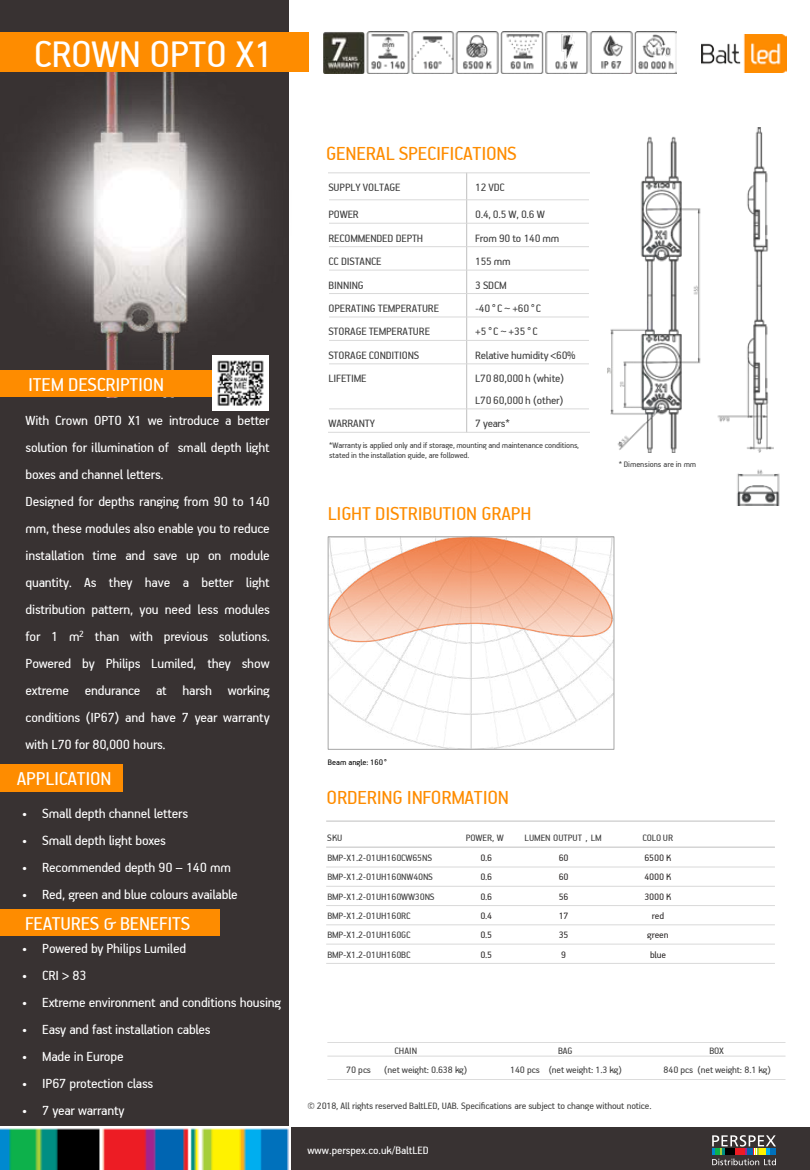
<style>
.page{position:relative;width:810px;height:1170px;background:#fff}
.page>*{position:absolute;margin:0;border:0;box-sizing:border-box;transform-origin:0 0}
.t1{font:42px "PF Handbook Pro";letter-spacing:-.01em;color:#fff}
.t2{font:21.45px "PF Handbook Pro";letter-spacing:-.01em;color:#fe8c00}
.t3{font:21.15px "PF Handbook Pro";letter-spacing:-.01em;color:#fff}
.t4{font:21px "PF Handbook Pro";letter-spacing:-.005em;color:#fff}
.t5{font:21px "PF Handbook Pro";letter-spacing:-.01em;color:#fe8c00}
.t6{font:15px/27px "PF Handbook Pro";letter-spacing:-.015em;color:#fff}
.t7{font:12px/21.6px "PF Handbook Pro";letter-spacing:-.01em;color:#404040}
.t8{font:12px "PF Handbook Pro";letter-spacing:-.005em;color:#fff}
.t9{font:10.5px "PF Handbook Pro";letter-spacing:-.01em;color:#404040}
.t10{font:10.5px "PF Handbook Pro";letter-spacing:-.015em;color:#434342}
.t11{font:10.5px "PF Handbook Pro";letter-spacing:-.01em;color:#312d2d}
.t12{font:9px/10.8px "PF Handbook Pro";letter-spacing:-.015em;color:#404040}
.t13{font:9px "PF Handbook Pro";color:#000}
</style>
<div class="page">
<div style="left:0;top:0;width:288px;height:1126px;background:#383232"></div>
<div style="left:291px;top:1128px;width:519px;height:42px;background:#383232"></div>
<div style="left:0;top:909px;width:219px;height:27px;background:#fe8c00"></div>
<div style="left:0;top:764px;width:122px;height:27px;background:#fe8c00"></div>
<hr style="left:326px;top:847px;width:449px;height:1px;background:#bfbfbf">
<hr style="left:326px;top:867px;width:449px;height:1px;background:#d9d9d9">
<hr style="left:326px;top:886px;width:449px;height:1px;background:#d9d9d9">
<hr style="left:326px;top:905px;width:449px;height:1px;background:#d9d9d9">
<hr style="left:326px;top:925px;width:449px;height:1px;background:#d9d9d9">
<hr style="left:326px;top:944px;width:449px;height:1px;background:#d9d9d9">
<hr style="left:326px;top:821px;width:449px;height:1px;background:#bfbfbf">
<hr style="left:326px;top:963px;width:449px;height:1px;background:#d9d9d9">
<hr style="left:327px;top:1056px;width:459px;height:1px;background:#d9d9d9">
<hr style="left:327px;top:1042px;width:459px;height:1px;background:#d9d9d9">
<hr style="left:327px;top:1079px;width:459px;height:1px;background:#d9d9d9">
<hr style="left:466px;top:173px;width:1px;height:259px;background:#bfbfbf">
<hr style="left:328px;top:200px;width:262px;height:1px;background:#d9d9d9">
<hr style="left:328px;top:223px;width:262px;height:1px;background:#d9d9d9">
<hr style="left:328px;top:246px;width:262px;height:1px;background:#d9d9d9">
<hr style="left:328px;top:270px;width:262px;height:1px;background:#d9d9d9">
<hr style="left:328px;top:293px;width:262px;height:1px;background:#d9d9d9">
<hr style="left:328px;top:317px;width:262px;height:1px;background:#d9d9d9">
<hr style="left:328px;top:340px;width:262px;height:1px;background:#d9d9d9">
<hr style="left:328px;top:364px;width:262px;height:1px;background:#d9d9d9">
<hr style="left:328px;top:409px;width:262px;height:1px;background:#d9d9d9">
<hr style="left:328px;top:173px;width:1px;height:259px;background:#fff">
<hr style="left:589px;top:173px;width:1px;height:259px;background:#fff">
<hr style="left:328px;top:173px;width:262px;height:1px;background:#d9d9d9">
<hr style="left:328px;top:432px;width:262px;height:1px;background:#d9d9d9">
<img style="left:608px;top:127px;width:166px;height:326px">
<img style="left:736px;top:469px;width:44px;height:36px">
<img style="left:330px;top:539px;width:282px;height:209px">
<div style="left:328px;top:537px;width:286px;height:213px;border:1px solid #a6a6a6"></div>
<img style="left:16px;top:72px;width:273px;height:325px">
<div style="left:0;top:370px;width:219px;height:27px;background:#fe8c00"></div>
<img style="left:213px;top:356px;width:55px;height:55px">
<div style="left:0;top:33px;width:308px;height:39px;background:#fe8c00"></div>
<img style="left:324px;top:31px;width:353px;height:42px">
<img style="left:702px;top:34px;width:84px;height:38px">
<svg style="left:712px;top:1135px;width:64px;height:30px"></svg>
<img style="left:0;top:1128px;width:289px;height:42px">
<h1 class="t1" style="left:34px;top:29px;width:241px">CROWN OPTO X1</h1>
<h3 class="t4" style="left:28px;top:372px;width:137px">ITEM DESCRIPTION</h3>
<p class="t6" style="left:26px;top:407px;width:246px">With Crown OPTO X1 we introduce a better solution for illumination of small depth light boxes and channel letters.<br>Designed for depths ranging from 90 to 140 mm, these modules also enable you to reduce installation time and save up on module quantity. As they have a better light distribution pattern, you need less modules for 1 m<sup>2</sup> than with previous solutions.<br>Powered by Philips Lumiled, they show extreme endurance at harsh working conditions (IP67) and have 7 year warranty with L70 for 80,000 hours.</p>
<h3 class="t3" style="left:17px;top:766px;width:96px">APPLICATION</h3>
<h2 class="t2" style="left:326px;top:140px;width:192px">GENERAL SPECIFICATIONS</h2>
<p class="t7" style="left:328px;top:176px;width:74px">SUPPLY VOLTAGE</p>
<p class="t7" style="left:475px;top:176px;width:31px">12 VDC</p>
<p class="t7" style="left:328px;top:203px;width:32px">POWER</p>
<p class="t7" style="left:475px;top:203px;width:71px">0.4, 0.5 W, 0.6 W</p>
<p class="t7" style="left:328px;top:227px;width:96px">RECOMMENDED DEPTH</p>
<p class="t7" style="left:475px;top:227px;width:86px">From 90 to 140 mm</p>
<p class="t7" style="left:328px;top:250px;width:55px">CC DISTANCE</p>
<p class="t7" style="left:475px;top:250px;width:37px">155 mm</p>
<p class="t7" style="left:328px;top:274px;width:37px">BINNING</p>
<p class="t7" style="left:475px;top:274px;width:33px">3 SDCM</p>
<p class="t7" style="left:328px;top:297px;width:112px">OPERATING TEMPERATURE</p>
<p class="t7" style="left:475px;top:297px;width:68px">-40°C~+60°C</p>
<p class="t7" style="left:328px;top:320px;width:103px">STORAGE TEMPERATURE</p>
<p class="t7" style="left:475px;top:320px;width:64px">+5°C~+35°C</p>
<p class="t7" style="left:328px;top:344px;width:93px">STORAGE CONDITIONS</p>
<p class="t7" style="left:475px;top:344px;width:102px">Relative humidity &lt;60%</p>
<p class="t7" style="left:328px;top:367px;width:40px">LIFETIME</p>
<p class="t7" style="left:475px;top:367px;width:91px">L70 80,000 h (white)<br>L70 60,000 h (other)</p>
<p class="t7" style="left:328px;top:412px;width:48px">WARRANTY</p>
<p class="t7" style="left:475px;top:412px;width:36px">7 years*</p>
<p class="t12" style="left:329px;top:439px;width:251px">*Warranty is applied only and if storage, mounting and maintenance conditions, stated in the installation guide, are followed.</p>
<h3 class="t5" style="left:328px;top:501px;width:205px">LIGHT DISTRIBUTION GRAPH</h3>
<p class="t12" style="left:619px;top:459px;width:79px">* Dimensions are in mm</p>
<p class="t13" style="left:328px;top:756px;width:60px">Beam angle: 160°</p>
<h2 class="t2" style="left:327px;top:785px;width:184px">ORDERING INFORMATION</h2>
<p class="t6" style="left:22px;top:799px;width:168px">• Small depth channel letters</p>
<p class="t6" style="left:22px;top:826px;width:146px">• Small depth light boxes</p>
<p class="t6" style="left:22px;top:853px;width:210px">• Recommended depth 90 – 140 mm</p>
<p class="t6" style="left:22px;top:880px;width:217px">• Red, green and blue colours available</p>
<p class="t9" style="left:327px;top:832px;width:17px">SKU</p>
<p class="t9" style="left:466px;top:832px;width:40px">POWER, W</p>
<p class="t9" style="left:525px;top:832px;width:79px">LUMEN OUTPUT , LM</p>
<p class="t9" style="left:642px;top:832px;width:32px">COLOUR</p>
<p class="t9" style="left:327px;top:851px;width:106px">BMP-X1.2-O1UH160CW65NS</p>
<p class="t11" style="left:480px;top:851px;width:13px">0.6</p>
<p class="t11" style="left:559px;top:851px;width:11px">60</p>
<p class="t11" style="left:644px;top:851px;width:29px">6500 K</p>
<p class="t9" style="left:327px;top:871px;width:107px">BMP-X1.2-O1UH160NW40NS</p>
<p class="t11" style="left:480px;top:871px;width:13px">0.6</p>
<p class="t11" style="left:559px;top:871px;width:11px">60</p>
<p class="t11" style="left:644px;top:871px;width:29px">4000 K</p>
<p class="t9" style="left:327px;top:890px;width:109px">BMP-X1.2-O1UH160WW30NS</p>
<p class="t11" style="left:480px;top:890px;width:13px">0.6</p>
<p class="t11" style="left:559px;top:890px;width:11px">56</p>
<p class="t11" style="left:644px;top:890px;width:29px">3000 K</p>
<p class="t9" style="left:327px;top:909px;width:85px">BMP-X1.2-O1UH160RC</p>
<p class="t11" style="left:480px;top:909px;width:13px">0.4</p>
<p class="t11" style="left:559px;top:909px;width:11px">17</p>
<p class="t11" style="left:652px;top:909px;width:14px">red</p>
<p class="t9" style="left:327px;top:929px;width:85px">BMP-X1.2-O1UH160GC</p>
<p class="t11" style="left:480px;top:929px;width:13px">0.5</p>
<p class="t11" style="left:559px;top:929px;width:11px">35</p>
<p class="t11" style="left:647px;top:929px;width:23px">green</p>
<p class="t9" style="left:327px;top:948px;width:85px">BMP-X1.2-O1UH160BC</p>
<p class="t11" style="left:480px;top:948px;width:13px">0.5</p>
<p class="t11" style="left:561px;top:948px;width:6px">9</p>
<p class="t11" style="left:650px;top:948px;width:17px">blue</p>
<h3 class="t4" style="left:25px;top:910px;width:167px">FEATURES &amp; BENEFITS</h3>
<p class="t6" style="left:22px;top:934px;width:166px">• Powered by Philips Lumiled</p>
<p class="t6" style="left:22px;top:961px;width:66px">• CRI&gt; 83</p>
<p class="t6" style="left:22px;top:988px;width:261px">• Extreme environment and conditions housing</p>
<p class="t6" style="left:22px;top:1015px;width:190px">• Easy and fast installation cables</p>
<p class="t6" style="left:22px;top:1043px;width:103px">• Made in Europe</p>
<p class="t6" style="left:22px;top:1070px;width:133px">• IP67 protection class</p>
<p class="t6" style="left:22px;top:1097px;width:104px">• 7 year warranty</p>
<p class="t10" style="left:307px;top:1099px;width:346px">© 2018, All rights reserved BaltLED, UAB. Specifications are subject to change without notice.</p>
<p class="t9" style="left:395px;top:1044px;width:24px">CHAIN</p>
<p class="t9" style="left:558px;top:1044px;width:16px">BAG</p>
<p class="t9" style="left:709px;top:1044px;width:16px">BOX</p>
<p class="t9" style="left:346px;top:1063px;width:26px">70 pcs</p>
<p class="t9" style="left:384px;top:1063px;width:84px">(net weight: 0.638 kg)</p>
<p class="t9" style="left:510px;top:1063px;width:113px">140 pcs (net weight: 1.3 kg)</p>
<p class="t9" style="left:664px;top:1063px;width:109px">840 pcs (net weight: 8.1 kg)</p>
<p class="t8" style="left:307px;top:1143px;width:123px">www.perspex.co.uk/BaltLED</p>
</div>
